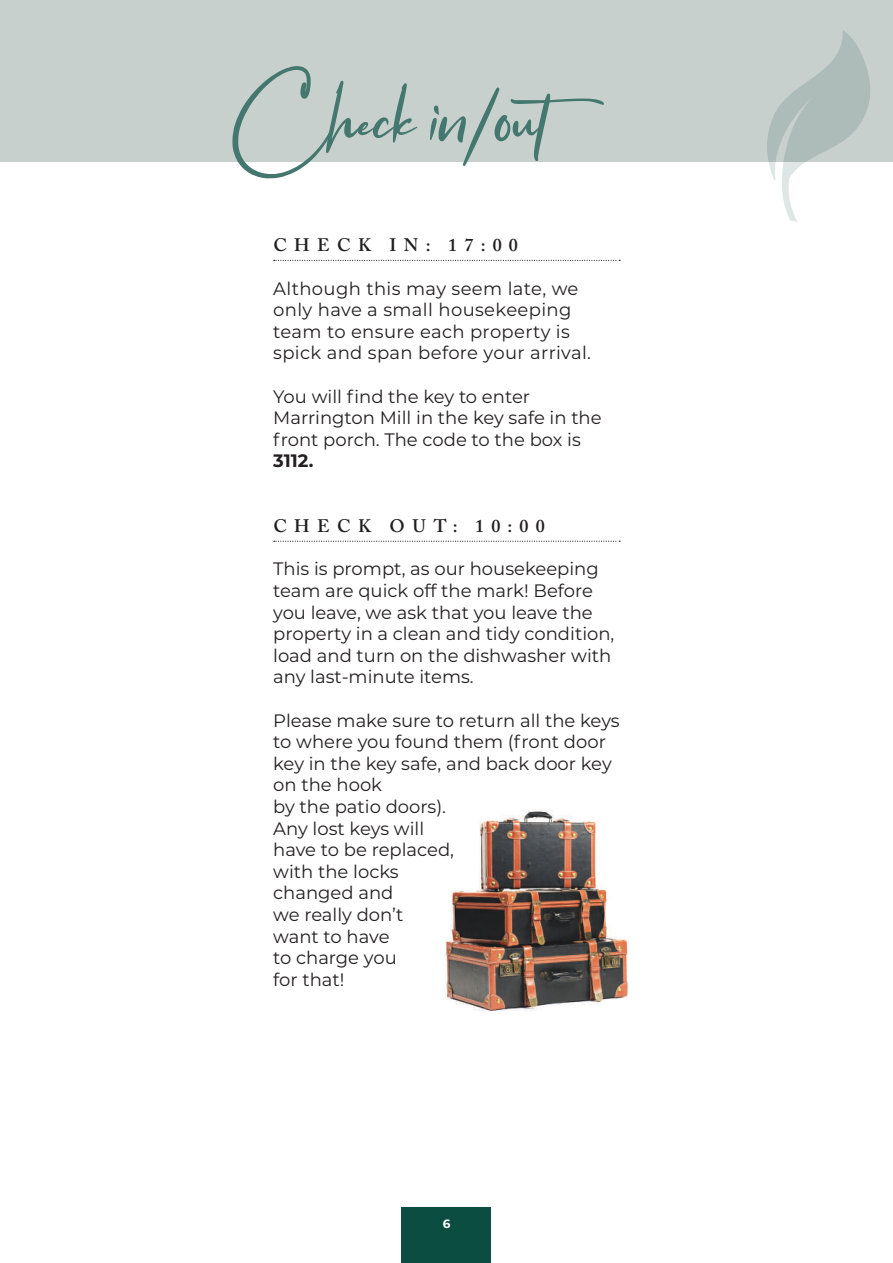
<style>
.page{position:relative;width:893px;height:1263px;background:#fff}
.page>*{position:absolute;margin:0;border:0;box-sizing:border-box;transform-origin:0 0}
.t1{font:79.2px "Flavellya";color:#44776d}
.t2{font:18px/21.6px "Montserrat";color:#231f20}
.t3{font:18px/21.6px "Montserrat";letter-spacing:.02em;color:#231f20}
.t4{font:600 18px "Adobe Caslon Pro";letter-spacing:.415em;color:#231f20}
.t5{font:700 18px "Montserrat";color:#231f20}
.t6{font:700 12px "Montserrat";color:#fff}
</style>
<div class="page">
<img style="left:444px;top:809px;width:185px;height:202px">
<div style="left:0;top:0;width:893px;height:162px;background:#c7d0cd"></div>
<svg style="left:274px;top:260px;width:346px;height:1px"></svg>
<svg style="left:274px;top:541px;width:346px;height:1px"></svg>
<svg style="left:767px;top:30px;width:103px;height:192px"></svg>
<div style="left:402px;top:1208px;width:89px;height:55px;background:#0b4d40"></div>
<h1 class="t1" style="left:229px;top:73px;width:405px">Check in/out</h1>
<p class="t4" style="left:273px;top:235px;width:246px">CHECK IN: 17:00</p>
<p class="t3" style="left:273px;top:277px;width:319px">Although this may seem late, we only have a small housekeeping team to ensure each property is spick and span before your arrival.</p>
<p class="t2" style="left:273px;top:385px;width:330px">You will find the key to enter<br>Marrington Mill in the key safe in the front porch. The code to the box is</p>
<p class="t5" style="left:273px;top:448px;width:42px">3112.</p>
<p class="t4" style="left:273px;top:515px;width:273px">CHECK OUT: 10:00</p>
<p class="t2" style="left:273px;top:557px;width:343px">This is prompt, as our housekeeping team are quick off the mark! Before you leave, we ask that you leave the property in a clean and tidy condition, load and turn on the dishwasher with any last-minute items.</p>
<p class="t2" style="left:273px;top:709px;width:348px">Please make sure to return all the keys to where you found them (front door key in the key safe, and back door key on the hook<br>by the patio doors).<br>Any lost keys will<br>have to be replaced,<br>with the locks<br>changed and<br>we really don’t<br>want to have<br>to charge you<br>for that!</p>
<p class="t6" style="left:443px;top:1215px;width:9px">6</p>
</div>
